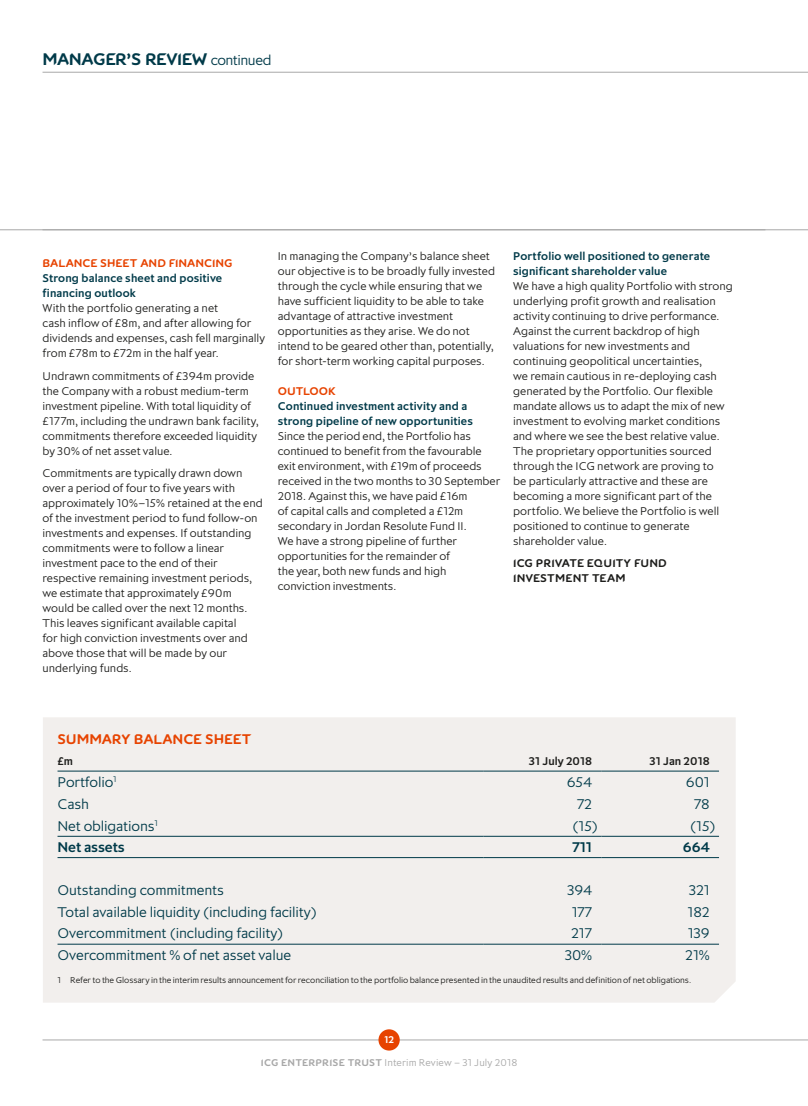
<style>
.page{position:relative;width:808px;height:1106px;background:#fff}
.page>*{position:absolute;margin:0;border:0;box-sizing:border-box;transform-origin:0 0}
.t1{font:18px "ICG Headline";letter-spacing:-.035em;color:#003a49}
.t2{font:300 15px "Pembroke";letter-spacing:-.01em;color:#003a49}
.t3{font:15px "ICG Headline";letter-spacing:-.01em;color:#e74300}
.t4{font:500 15px "Pembroke";letter-spacing:-.01em;color:#003a49}
.t5{font:300 12px/15px "Pembroke";letter-spacing:-.005em;color:#1d1d1b}
.t6{font:500 12px/15px "Pembroke";letter-spacing:.01em;color:#003a49}
.t7{font:12px/15px "ICG Headline";color:#1d1d1b}
.t8{font:12px "ICG Headline";color:#e74300}
.t9{font:500 12px "Pembroke";letter-spacing:.005em;color:#1d1d1b}
.t10{font:300 10.5px "Pembroke";letter-spacing:.01em;color:#a8a8a8}
.t11{font:10.5px "ICG Headline";color:#fff}
.t12{font:300 9px "Pembroke";letter-spacing:-.01em;color:#1d1d1b}
.s1{font-family:"Pembroke";font-weight:300;font-size:15px}
.s2{font-family:"ICG Headline";font-weight:400}
</style>
<div class="page">
<div style="left:43px;top:717px;width:693px;height:285px;background:#f2efed"></div>
<hr style="left:58px;top:770px;width:426px;height:1px;background:#003a49">
<hr style="left:484px;top:770px;width:117px;height:1px;background:#003a49">
<hr style="left:601px;top:770px;width:118px;height:1px;background:#003a49">
<hr style="left:58px;top:836px;width:426px;height:1px;background:#003a49">
<hr style="left:484px;top:836px;width:117px;height:1px;background:#003a49">
<hr style="left:601px;top:836px;width:118px;height:1px;background:#003a49">
<hr style="left:58px;top:857px;width:426px;height:1px;background:#003a49">
<hr style="left:484px;top:857px;width:117px;height:1px;background:#003a49">
<hr style="left:601px;top:857px;width:118px;height:1px;background:#003a49">
<hr style="left:58px;top:944px;width:426px;height:1px;background:#003a49">
<hr style="left:484px;top:944px;width:117px;height:1px;background:#003a49">
<hr style="left:601px;top:944px;width:118px;height:1px;background:#003a49">
<hr style="left:43px;top:1039px;width:765px;height:1px;background:#a8a8a8">
<div style="left:378px;top:1029px;width:22px;height:21px;background:#e74300;border-radius:50%"></div>
<hr style="left:43px;top:72px;width:765px;height:1px;background:#a8a8a8">
<hr style="left:0;top:229px;width:765px;height:1px;background:#a8a8a8">
<hr style="left:43px;top:229px;width:765px;height:1px;background:#a8a8a8">
<h1 class="t1" style="left:43px;top:51px;width:231px">MANAGER’S REVIEW <span class="s1">continued</span></h1>
<p class="t8" style="left:43px;top:258px;width:192px">BALANCE SHEET AND FINANCING</p>
<p class="t6" style="left:43px;top:270px;width:181px">Strong balance sheet and positive financing outlook</p>
<p class="t5" style="left:43px;top:300px;width:224px">With the portfolio generating a net<br>cash inflow of £8m, and after allowing for dividends and expenses, cash fell marginally from £78m to £72m in the half year.</p>
<p class="t5" style="left:43px;top:368px;width:218px">Undrawn commitments of £394m provide the Company with a robust medium-term investment pipeline. With total liquidity of £177m, including the undrawn bank facility, commitments therefore exceeded liquidity by 30% of net asset value.</p>
<p class="t5" style="left:43px;top:465px;width:222px">Commitments are typically drawn down over a period of four to five years with approximately 10%–15% retained at the end of the investment period to fund follow-on investments and expenses. If outstanding commitments were to follow a linear investment pace to the end of their respective remaining investment periods, we estimate that approximately £90m would be called over the next 12 months.<br>This leaves significant available capital<br>for high conviction investments over and above those that will be made by our underlying funds.</p>
<p class="t5" style="left:278px;top:248px;width:219px">In managing the Company’s balance sheet our objective is to be broadly fully invested through the cycle while ensuring that we have sufficient liquidity to be able to take advantage of attractive investment opportunities as they arise. We do not intend to be geared other than, potentially, for short-term working capital purposes.</p>
<p class="t8" style="left:278px;top:385px;width:59px">OUTLOOK</p>
<p class="t6" style="left:278px;top:398px;width:197px">Continued investment activity and a strong pipeline of new opportunities</p>
<p class="t5" style="left:278px;top:428px;width:224px">Since the period end, the Portfolio has continued to benefit from the favourable exit environment, with £19m of proceeds received in the two months to 30 September 2018. Against this, we have paid £16m<br>of capital calls and completed a £12m secondary in Jordan Resolute Fund II.<br>We have a strong pipeline of further opportunities for the remainder of<br>the year, both new funds and high conviction investments.</p>
<p class="t6" style="left:513px;top:248px;width:199px">Portfolio well positioned to generate significant shareholder value</p>
<p class="t5" style="left:513px;top:278px;width:221px">We have a high quality Portfolio with strong underlying profit growth and realisation activity continuing to drive performance.<br>Against the current backdrop of high valuations for new investments and continuing geopolitical uncertainties,<br>we remain cautious in re-deploying cash generated by the Portfolio. Our flexible mandate allows us to adapt the mix of new investment to evolving market conditions and where we see the best relative value.<br>The proprietary opportunities sourced through the ICG network are proving to<br>be particularly attractive and these are becoming a more significant part of the portfolio. We believe the Portfolio is well positioned to continue to generate shareholder value.</p>
<p class="t7" style="left:513px;top:556px;width:155px">ICG PRIVATE EQUITY FUND<br>INVESTMENT TEAM</p>
<p class="t3" style="left:58px;top:732px;width:196px">SUMMARY BALANCE SHEET</p>
<p class="t9" style="left:58px;top:753px;width:17px">£m</p>
<p class="t9" style="left:529px;top:753px;width:65px">31 July 2018</p>
<p class="t9" style="left:650px;top:753px;width:62px">31 Jan 2018</p>
<p class="t2" style="left:58px;top:773px;width:61px">Portfolio<sup>1</sup></p>
<p class="t2" style="left:567px;top:773px;width:27px">654</p>
<p class="t2" style="left:686px;top:773px;width:25px">601</p>
<p class="t2" style="left:58px;top:795px;width:33px">Cash</p>
<p class="t2" style="left:577px;top:795px;width:17px">72</p>
<p class="t2" style="left:694px;top:795px;width:17px">78</p>
<p class="t2" style="left:58px;top:816px;width:102px">Net obligations<sup>1</sup></p>
<p class="t2" style="left:572px;top:816px;width:28px">(15)</p>
<p class="t2" style="left:690px;top:816px;width:28px">(15)</p>
<p class="t4" style="left:58px;top:837px;width:69px">Net assets</p>
<p class="t4" style="left:572px;top:837px;width:21px">711</p>
<p class="t4" style="left:683px;top:837px;width:28px">664</p>
<p class="t2" style="left:58px;top:881px;width:168px">Outstanding commitments</p>
<p class="t2" style="left:567px;top:881px;width:27px">394</p>
<p class="t2" style="left:689px;top:881px;width:23px">321</p>
<p class="t2" style="left:58px;top:902px;width:261px">Total available liquidity (including facility)</p>
<p class="t2" style="left:572px;top:902px;width:22px">177</p>
<p class="t2" style="left:688px;top:902px;width:24px">182</p>
<p class="t2" style="left:58px;top:924px;width:228px">Overcommitment (including facility)</p>
<p class="t2" style="left:571px;top:924px;width:22px">217</p>
<p class="t2" style="left:688px;top:924px;width:24px">139</p>
<p class="t2" style="left:58px;top:945px;width:235px">Overcommitment % of net asset value</p>
<p class="t2" style="left:565px;top:945px;width:29px">30%</p>
<p class="t2" style="left:685px;top:945px;width:26px">21%</p>
<p class="t12" style="left:58px;top:974px;width:635px">1 Refer to the Glossary in the interim results announcement for reconciliation to the portfolio balance presented in the unaudited results and definition of net obligations.</p>
<p class="t11" style="left:384px;top:1035px;width:12px">12</p>
<p class="t10" style="left:261px;top:1056px;width:258px"><span class="s2">ICG ENTERPRISE TRUST</span> Interim Review – 31 July 2018</p>
</div>
